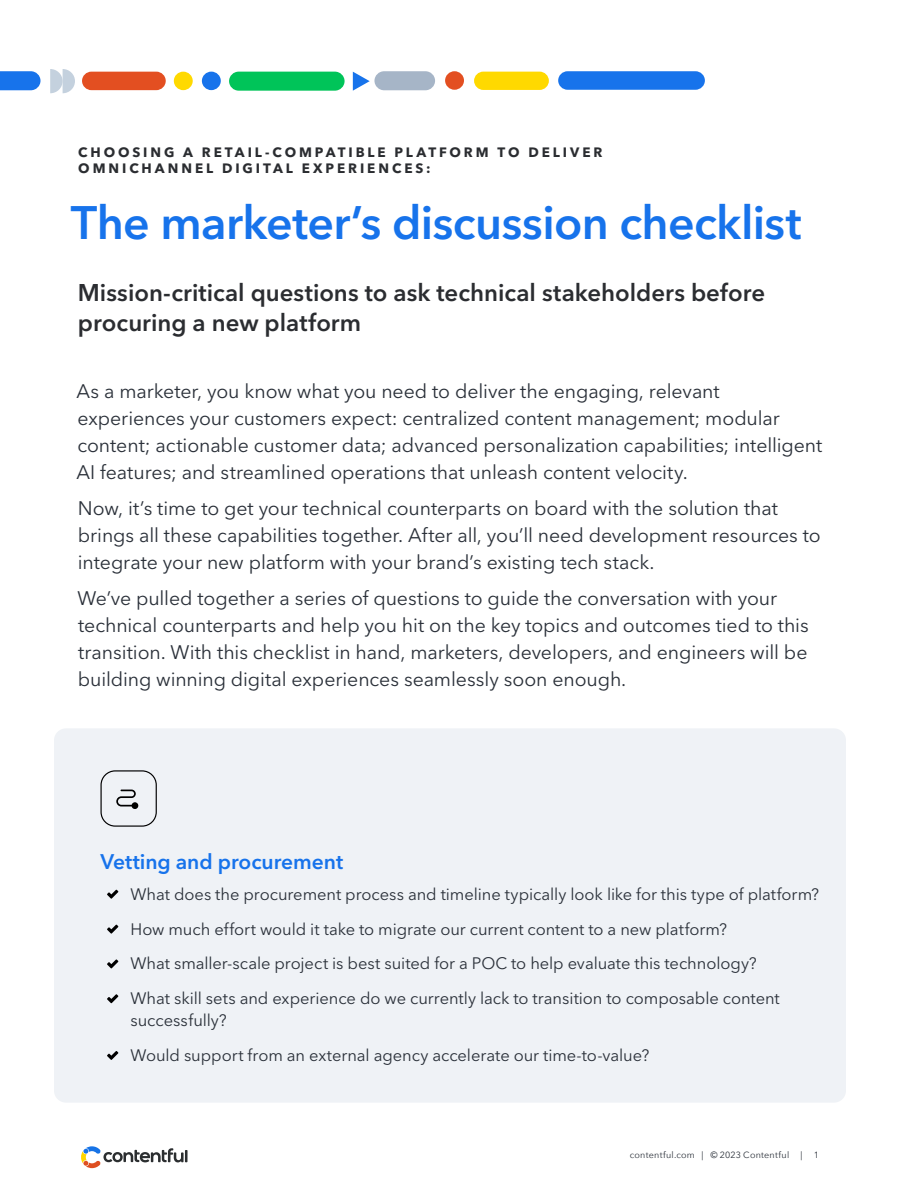
<style>
.page{position:relative;width:900px;height:1200px;background:#fff}
.page>*{position:absolute;margin:0;border:0;box-sizing:border-box;transform-origin:0 0}
.t1{font:600 46.5px "Avenir Next LT Pro";letter-spacing:-.015em;color:#1773eb}
.t2{font:600 24px/30px "Avenir Next LT Pro";color:#2b2d31}
.t3{font:600 21px "Avenir Next LT Pro";letter-spacing:-.005em;color:#1773eb}
.t4{font:19.5px/27px "Avenir Next LT Pro";letter-spacing:-.005em;color:#2a3039}
.t5{font:16.5px/34.5px "Avenir Next LT Pro";letter-spacing:-.005em;color:#2a3039}
.t6{font:700 13.5px/16.2px "Avenir Next LT Pro";letter-spacing:.215em;color:#2b2d31}
.t7{font:9px "Avenir Next";letter-spacing:.025em;color:#2a3039}
</style>
<div class="page">
<svg style="left:81px;top:1146px;width:107px;height:22px"></svg>
<div style="left:558px;top:71px;width:147px;height:19px;background:#1773eb;border-radius:9px"></div>
<svg style="left:50px;top:69px;width:25px;height:24px"></svg>
<div style="left:202px;top:72px;width:19px;height:18px;background:#1773eb;border-radius:9px"></div>
<div style="left:229px;top:72px;width:116px;height:19px;background:#00c459;border-radius:10px"></div>
<div style="left:445px;top:71px;width:19px;height:19px;background:#e34f21;border-radius:9px"></div>
<div style="left:474px;top:72px;width:75px;height:18px;background:#ffd900;border-radius:9px"></div>
<svg style="left:0;top:71px;width:41px;height:19px"></svg>
<div style="left:374px;top:71px;width:61px;height:19px;background:#a6b5c7;border-radius:10px"></div>
<div style="left:174px;top:72px;width:19px;height:18px;background:#ffd900;border-radius:9px"></div>
<div style="left:82px;top:72px;width:84px;height:18px;background:#e34f21;border-radius:9px"></div>
<svg style="left:353px;top:72px;width:17px;height:19px"></svg>
<div style="left:54px;top:728px;width:792px;height:375px;background:#eff2f6;border-radius:12px"></div>
<div style="left:101px;top:770px;width:56px;height:57px;border:1px solid #000;border-radius:14px"></div>
<svg style="left:116px;top:790px;width:23px;height:19px"></svg>
<svg style="left:107px;top:890px;width:11px;height:9px"></svg>
<svg style="left:107px;top:925px;width:11px;height:9px"></svg>
<svg style="left:107px;top:959px;width:11px;height:9px"></svg>
<svg style="left:107px;top:994px;width:11px;height:9px"></svg>
<svg style="left:107px;top:1051px;width:11px;height:9px"></svg>
<p class="t6" style="left:78px;top:144px;width:526px">CHOOSING A RETAIL-COMPATIBLE PLATFORM TO DELIVER<br>OMNICHANNEL DIGITAL EXPERIENCES:</p>
<h1 class="t1" style="left:71px;top:195px;width:732px">The marketer’s discussion checklist</h1>
<p class="t2" style="left:78px;top:277px;width:689px">Mission-critical questions to ask technical stakeholders before procuring a new platform</p>
<p class="t4" style="left:77px;top:378px;width:747px">As a marketer, you know what you need to deliver the engaging, relevant experiences your customers expect: centralized content management; modular content; actionable customer data; advanced personalization capabilities; intelligent AI features; and streamlined operations that unleash content velocity.</p>
<p class="t4" style="left:78px;top:495px;width:744px">Now, it’s time to get your technical counterparts on board with the solution that brings all these capabilities together. After all, you’ll need development resources to integrate your new platform with your brand’s existing tech stack.</p>
<p class="t4" style="left:77px;top:585px;width:733px">We’ve pulled together a series of questions to guide the conversation with your technical counterparts and help you hit on the key topics and outcomes tied to this transition. With this checklist in hand, marketers, developers, and engineers will be building winning digital experiences seamlessly soon enough.</p>
<p class="t3" style="left:100px;top:849px;width:244px">Vetting and procurement</p>
<p class="t5" style="left:130px;top:877px;width:690px">What does the procurement process and timeline typically look like for this type of platform?<br>How much effort would it take to migrate our current content to a new platform?<br>What smaller-scale project is best suited for a POC to help evaluate this technology?<br>What skill sets and experience do we currently lack to transition to composable content</p>
<p class="t5" style="left:130px;top:1003px;width:520px">successfully?<br>Would support from an external agency accelerate our time-to-value?</p>
<p class="t7" style="left:630px;top:1147px;width:161px">contentful.com | © 2023 Contentful</p>
<p class="t7" style="left:801px;top:1147px;width:3px">|</p>
<p class="t7" style="left:814px;top:1147px;width:7px">1</p>
</div>
